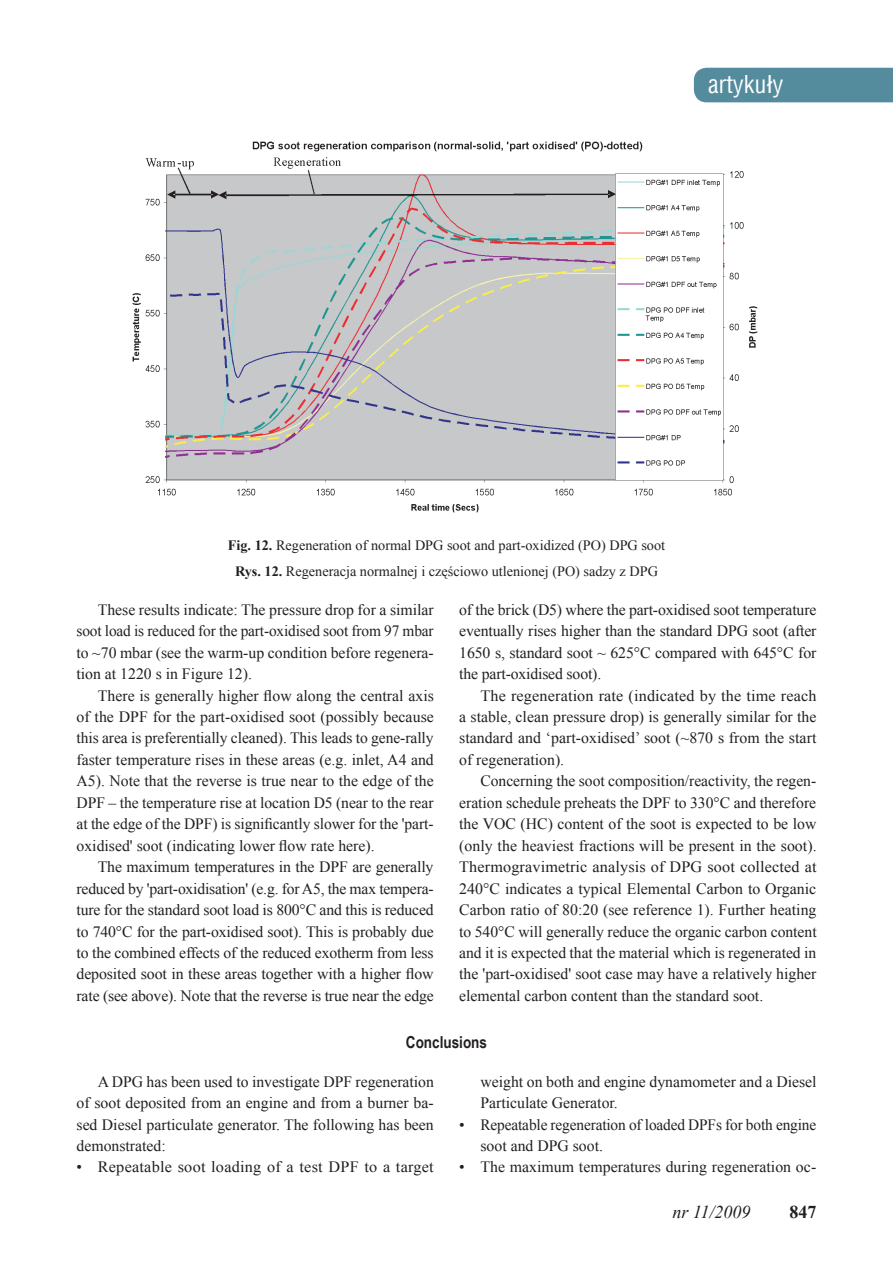
<style>
.page{position:relative;width:893px;height:1263px;background:#fff}
.page>*{position:absolute;margin:0;border:0;box-sizing:border-box;transform-origin:0 0}
.t1{font:24px "Switzerland Condensed";color:#fff}
.t2{font:italic 18px "Times New Roman";color:#231f20}
.t3{font:700 18px "Times New Roman";color:#231f20}
.t4{font:700 16.5px "Arial Narrow";color:#231f20}
.t5{font:15.75px/21.5px "Times New Roman";color:#231f20;text-align:justify}
.t6{font:14.25px/25.7px "Times New Roman";color:#231f20;text-align:center}
.s1{font-weight:700}
</style>
<div class="page">
<div style="left:694px;top:68px;width:199px;height:34px;background:#548c9e"></div>
<img style="left:132px;top:141px;width:626px;height:372px">
<h1 class="t1" style="left:708px;top:70px;width:77px">artykuły</h1>
<p class="t6" style="left:228px;top:532px;width:439px"><span class="s1">Fig. 12.</span> Regeneration of normal DPG soot and part-oxidized (PO) DPG soot<br><span class="s1">Rys. 12.</span> Regeneracja normalnej i częściowo utlenionej (PO) sadzy z DPG</p>
<p class="t5" style="left:77px;top:598px;width:359px;text-indent:21px">These results indicate: The pressure drop for a similar soot load is reduced for the part-oxidised soot from 97 mbar to ~70 mbar (see the warm-up condition before regenera&shy;tion at 1220 s in Figure 12).</p>
<p class="t5" style="left:77px;top:684px;width:359px;text-indent:21px">There is generally higher flow along the central axis of the DPF for the part-oxidised soot (possibly because this area is preferentially cleaned). This leads to gene-rally faster temperature rises in these areas (e.g. inlet, A4 and A5). Note that the reverse is true near to the edge of the DPF – the temperature rise at location D5 (near to the rear at the edge of the DPF) is significantly slower for the 'part&shy;oxidised' soot (indicating lower flow rate here).</p>
<p class="t5" style="left:77px;top:856px;width:359px;text-indent:21px">The maximum temperatures in the DPF are generally reduced by 'part-oxidisation' (e.g. for A5, the max tempera&shy;ture for the standard soot load is 800°C and this is reduced to 740°C for the part-oxidised soot). This is probably due to the combined effects of the reduced exotherm from less deposited soot in these areas together with a higher flow rate (see above). Note that the reverse is true near the edge</p>
<p class="t5" style="left:459px;top:598px;width:359px">of the brick (D5) where the part-oxidised soot temperature eventually rises higher than the standard DPG soot (after 1650 s, standard soot ~ 625°C compared with 645°C for the part-oxidised soot).</p>
<p class="t5" style="left:459px;top:684px;width:359px;text-indent:21px">The regeneration rate (indicated by the time reach a stable, clean pressure drop) is generally similar for the standard and ‘part-oxidised’ soot (~870 s from the start of regeneration).</p>
<p class="t5" style="left:459px;top:770px;width:359px;text-indent:21px">Concerning the soot composition/reactivity, the regen&shy;eration schedule preheats the DPF to 330°C and therefore the VOC (HC) content of the soot is expected to be low (only the heaviest fractions will be present in the soot).<br>Thermogravimetric analysis of DPG soot collected at 240°C indicates a typical Elemental Carbon to Organic Carbon ratio of 80:20 (see reference 1). Further heating to 540°C will generally reduce the organic carbon content and it is expected that the material which is regenerated in the 'part-oxidised' soot case may have a relatively higher elemental carbon content than the standard soot.</p>
<p class="t4" style="left:406px;top:1030px;width:83px">Conclusions</p>
<p class="t5" style="left:77px;top:1070px;width:359px;text-indent:21px">A DPG has been used to investigate DPF regeneration of soot deposited from an engine and from a burner ba&shy;sed Diesel particulate generator. The following has been demonstrated:</p>
<p class="t5" style="left:77px;top:1156px;width:359px">• Repeatable soot loading of a test DPF to a target</p>
<p class="t5" style="left:480px;top:1070px;width:338px">weight on both and engine dynamometer and a Diesel<br>Particulate Generator.</p>
<p class="t5" style="left:480px;top:1113px;width:337px;text-indent:-21px">• Repeatable regeneration of loaded DPFs for both engine soot and DPG soot.</p>
<p class="t5" style="left:459px;top:1156px;width:359px">• The maximum temperatures during regeneration oc-</p>
<p class="t2" style="left:672px;top:1200px;width:80px">nr 11/2009</p>
<p class="t3" style="left:789px;top:1199px;width:28px">847</p>
</div>
